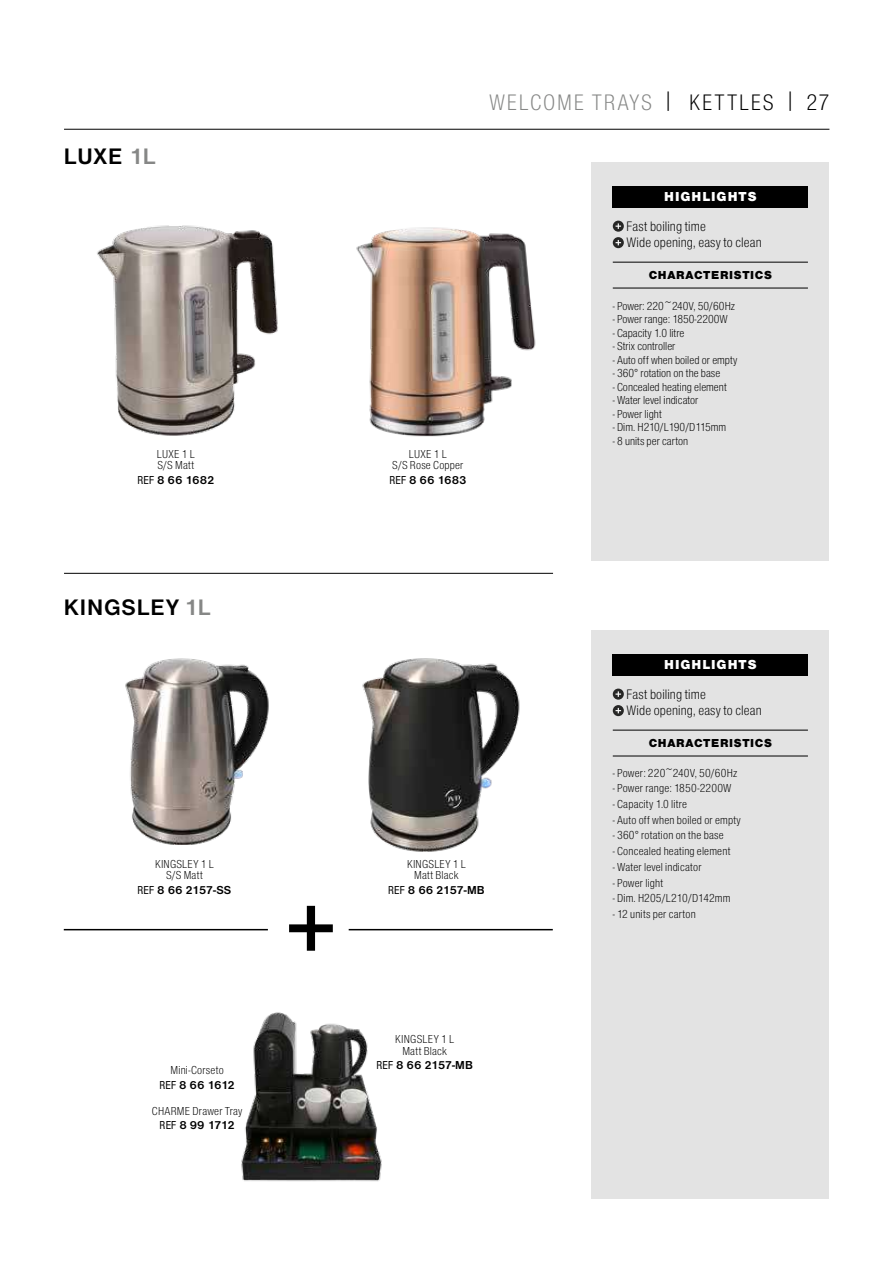
<style>
.page{position:relative;width:893px;height:1263px;background:#fff}
.page>*{position:absolute;margin:0;border:0;box-sizing:border-box;transform-origin:0 0}
.t1{font:700 87.45px "Nimbus Sans DOT";color:#000}
.t2{font:23.25px "Nimbus Sans DOT Ligh Cond";letter-spacing:.075em;color:#868786}
.t3{font:700 23.25px "Nimbus Sans DOT";letter-spacing:.04em;color:#000}
.t4{font:14.25px/16.5px "Nimbus Sans DOT Ligh Cond";letter-spacing:.01em;color:#000}
.t5{font:13.5px "Nimbus Sans DOT Blac";letter-spacing:.075em;color:#fff}
.t6{font:12px/11.4px "Nimbus Sans DOT Ligh Cond";letter-spacing:.01em;color:#000;text-align:center}
.t7{font:700 12px "Nimbus Sans DOT";letter-spacing:-.04em;color:#000}
.t8{font:12px "Nimbus Sans DOT Blac";letter-spacing:.06em;color:#000}
.s1{color:#868786}
.s2{font-weight:400;font-stretch:condensed}
.s3{color:#000}
</style>
<div class="page">
<hr style="left:64px;top:573px;width:489px;height:1px;background:#000">
<hr style="left:64px;top:929px;width:204px;height:1px;background:#000">
<hr style="left:349px;top:929px;width:204px;height:1px;background:#000">
<div style="left:591px;top:163px;width:238px;height:398px;background:#e3e3e3"></div>
<div style="left:613px;top:186px;width:195px;height:22px;background:#000"></div>
<hr style="left:613px;top:262px;width:195px;height:1px;background:#000">
<hr style="left:613px;top:288px;width:195px;height:1px;background:#000">
<svg style="left:613px;top:221px;width:11px;height:27px"></svg>
<div style="left:591px;top:631px;width:238px;height:568px;background:#e3e3e3"></div>
<div style="left:613px;top:654px;width:195px;height:22px;background:#000"></div>
<hr style="left:613px;top:730px;width:195px;height:1px;background:#000">
<hr style="left:613px;top:756px;width:195px;height:1px;background:#000">
<svg style="left:613px;top:689px;width:11px;height:27px"></svg>
<img style="left:97px;top:225px;width:181px;height:211px">
<img style="left:356px;top:227px;width:180px;height:210px">
<img style="left:362px;top:658px;width:158px;height:194px">
<img style="left:241px;top:1012px;width:141px;height:170px">
<img style="left:125px;top:658px;width:144px;height:186px">
<hr style="left:64px;top:129px;width:765px;height:1px;background:#000">
<h2 class="t3" style="left:64px;top:143px;width:93px">LUXE <span class="s1">1L</span></h2>
<p class="t6" style="left:157px;top:448px;width:39px;text-align:left">LUXE 1 L<br>S/S Matt</p>
<p class="t7" style="left:137px;top:473px;width:79px"><span class="s2">REF</span> 8 66 1682</p>
<h2 class="t3" style="left:64px;top:594px;width:148px">KINGSLEY <span class="s1">1L</span></h2>
<p class="t6" style="left:155px;top:858px;width:60px">KINGSLEY 1 L<br>S/S Matt</p>
<p class="t7" style="left:137px;top:883px;width:95px"><span class="s2">REF</span> 8 66 2157-SS</p>
<p class="t6" style="left:171px;top:1065px;width:55px">Mini-Corseto</p>
<p class="t7" style="left:159px;top:1078px;width:77px"><span class="s2">REF</span> 8 66 1612</p>
<p class="t6" style="left:152px;top:1105px;width:92px">CHARME Drawer Tray</p>
<p class="t7" style="left:160px;top:1118px;width:77px"><span class="s2">REF</span> 8 99 1712</p>
<h2 class="t2" style="left:489px;top:89px;width:342px">WELCOME TRAYS <span class="s3">| KETTLES | 27</span></h2>
<p class="t6" style="left:392px;top:448px;width:73px">LUXE 1 L<br>S/S Rose Copper</p>
<p class="t7" style="left:389px;top:473px;width:79px"><span class="s2">REF</span> 8 66 1683</p>
<p class="t5" style="left:664px;top:189px;width:94px">HIGHLIGHTS</p>
<p class="t4" style="left:626px;top:218px;width:137px">Fast boiling time<br>Wide opening, easy to clean</p>
<p class="t8" style="left:649px;top:268px;width:125px">CHARACTERISTICS</p>
<p class="t6" style="left:613px;top:300px;width:124px">- Power: 220~240V, 50/60Hz</p>
<p class="t6" style="left:613px;top:314px;width:117px">- Power range: 1850-2200W</p>
<p class="t6" style="left:613px;top:327px;width:73px">- Capacity 1.0 litre</p>
<p class="t6" style="left:613px;top:341px;width:64px">- Strix controller</p>
<p class="t6" style="left:613px;top:354px;width:126px">- Auto off when boiled or empty</p>
<p class="t6" style="left:613px;top:368px;width:109px">- 360° rotation on the base</p>
<p class="t6" style="left:613px;top:381px;width:115px">- Concealed heating element</p>
<p class="t6" style="left:613px;top:395px;width:87px">- Water level indicator</p>
<p class="t6" style="left:613px;top:408px;width:51px">- Power light</p>
<p class="t6" style="left:613px;top:422px;width:115px">- Dim. H210/L190/D115mm</p>
<p class="t6" style="left:613px;top:435px;width:77px">- 8 units per carton</p>
<h1 class="t1" style="left:284px;top:880px;width:56px">+</h1>
<p class="t6" style="left:407px;top:858px;width:60px">KINGSLEY 1 L<br>Matt Black</p>
<p class="t7" style="left:388px;top:883px;width:98px"><span class="s2">REF</span> 8 66 2157-MB</p>
<p class="t6" style="left:395px;top:1034px;width:60px">KINGSLEY 1 L<br>Matt Black</p>
<p class="t7" style="left:376px;top:1058px;width:98px"><span class="s2">REF</span> 8 66 2157-MB</p>
<p class="t5" style="left:664px;top:657px;width:94px">HIGHLIGHTS</p>
<p class="t4" style="left:626px;top:686px;width:137px">Fast boiling time<br>Wide opening, easy to clean</p>
<p class="t8" style="left:649px;top:736px;width:125px">CHARACTERISTICS</p>
<p class="t6" style="left:613px;top:767px;width:126px">- Power: 220~240V, 50/60Hz</p>
<p class="t6" style="left:613px;top:783px;width:120px">- Power range: 1850-2200W</p>
<p class="t6" style="left:613px;top:798px;width:76px">- Capacity 1.0 litre</p>
<p class="t6" style="left:613px;top:814px;width:130px">- Auto off when boiled or empty</p>
<p class="t6" style="left:613px;top:830px;width:112px">- 360° rotation on the base</p>
<p class="t6" style="left:613px;top:846px;width:119px">- Concealed heating element</p>
<p class="t6" style="left:613px;top:861px;width:90px">- Water level indicator</p>
<p class="t6" style="left:613px;top:877px;width:52px">- Power light</p>
<p class="t6" style="left:613px;top:893px;width:119px">- Dim. H205/L210/D142mm</p>
<p class="t6" style="left:613px;top:908px;width:84px">- 12 units per carton</p>
</div>
